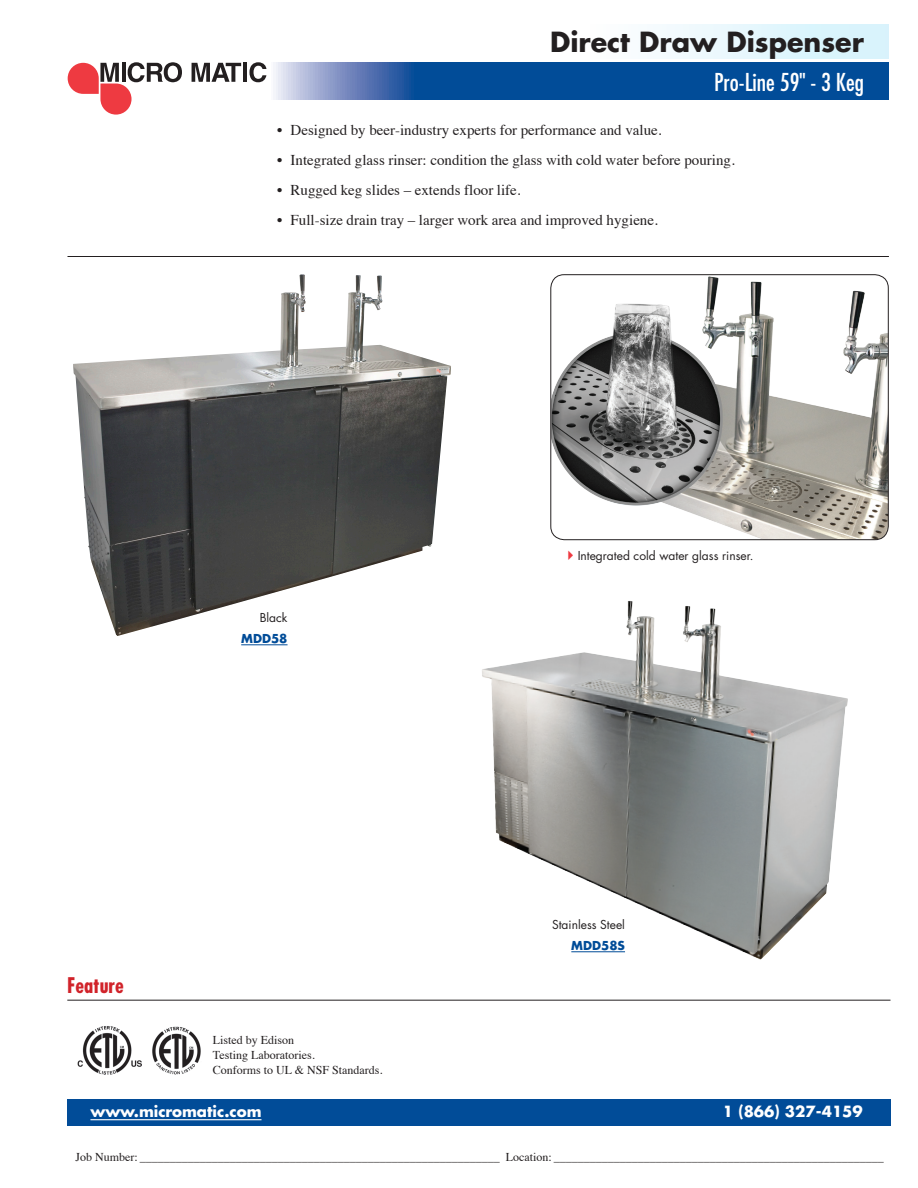
<style>
.page{position:relative;width:918px;height:1188px;background:#fff}
.page>*{position:absolute;margin:0;border:0;box-sizing:border-box;transform-origin:0 0}
.t1{font:700 27px "Futura";color:#231f20}
.t2{font:condensed 24px "Futura";color:#fff}
.t3{font:700 condensed 21px "Futura";color:#d1232a}
.t4{font:15px "Times";color:#231f20}
.t5{font:700 15px "Futura";color:#fff}
.t6{font:12px/15px "Times";color:#231f20}
.t7{font:12px "Futura";color:#231f20}
.t8{font:700 12px "Futura";color:#014c98}
.s1{color:#ee3a41}
</style>
<div class="page">
<hr style="left:68px;top:256px;width:821px;height:1px;background:#231f20">
<div style="left:68px;top:1099px;width:823px;height:27px;background:#014c98"></div>
<hr style="left:90px;top:1119px;width:172px;height:1px;background:#fff">
<svg style="left:266px;top:62px;width:623px;height:38px;background:#1f5ea3"></svg>
<div style="left:516px;top:25px;width:373px;height:34px;background:linear-gradient(to right,#fff,#d4f2fc)"></div>
<svg style="left:68px;top:62px;width:114px;height:53px"></svg>
<svg style="left:192px;top:63px;width:49px;height:19px"></svg>
<hr style="left:243px;top:63px;width:4px;height:19px;background:#231f20">
<svg style="left:249px;top:62px;width:17px;height:20px"></svg>
<img style="left:77px;top:1026px;width:124px;height:49px">
<hr style="left:67px;top:1000px;width:824px;height:1px;background:#231f20">
<img style="left:551px;top:276px;width:336px;height:264px">
<div style="left:550px;top:274px;width:339px;height:266px;border:1px solid #231f20;border-radius:14px"></div>
<img style="left:73px;top:274px;width:378px;height:362px">
<img style="left:482px;top:601px;width:366px;height:359px">
<hr style="left:241px;top:644px;width:47px;height:1px;background:#014c98">
<hr style="left:571px;top:951px;width:54px;height:1px;background:#014c98">
<h1 class="t1" style="left:550px;top:23px;width:315px">Direct Draw Dispenser</h1>
<h2 class="t2" style="left:714px;top:67px;width:151px">Pro-Line 59" - 3 Keg</h2>
<p class="t4" style="left:277px;top:116px;width:386px">• Designed by beer-industry experts for performance and value.</p>
<p class="t4" style="left:277px;top:146px;width:459px">• Integrated glass rinser: condition the glass with cold water before pouring.</p>
<p class="t4" style="left:277px;top:176px;width:245px">• Rugged keg slides – extends floor life.</p>
<p class="t4" style="left:277px;top:206px;width:382px">• Full-size drain tray – larger work area and improved hygiene.</p>
<p class="t7" style="left:260px;top:609px;width:29px">Black</p>
<p class="t8" style="left:241px;top:630px;width:48px">MDD58</p>
<h3 class="t3" style="left:67px;top:971px;width:58px">Feature</h3>
<p class="t6" style="left:213px;top:1031px;width:171px">Listed by Edison<br>Testing Laboratories.<br>Conforms to UL &amp; NSF Standards.</p>
<p class="t7" style="left:563px;top:547px;width:193px"><span class="s1">✔</span>Integrated cold water glass rinser.</p>
<p class="t7" style="left:552px;top:916px;width:74px">Stainless Steel</p>
<p class="t8" style="left:571px;top:937px;width:55px">MDD58S</p>
<p class="t5" style="left:90px;top:1101px;width:173px">www.micromatic.com</p>
<p class="t5" style="left:723px;top:1101px;width:141px">1 (866) 327-4159</p>
<p class="t6" style="left:75px;top:1149px;width:810px">Job Number: ____________________________________________________________ Location: _______________________________________________________</p>
</div>
